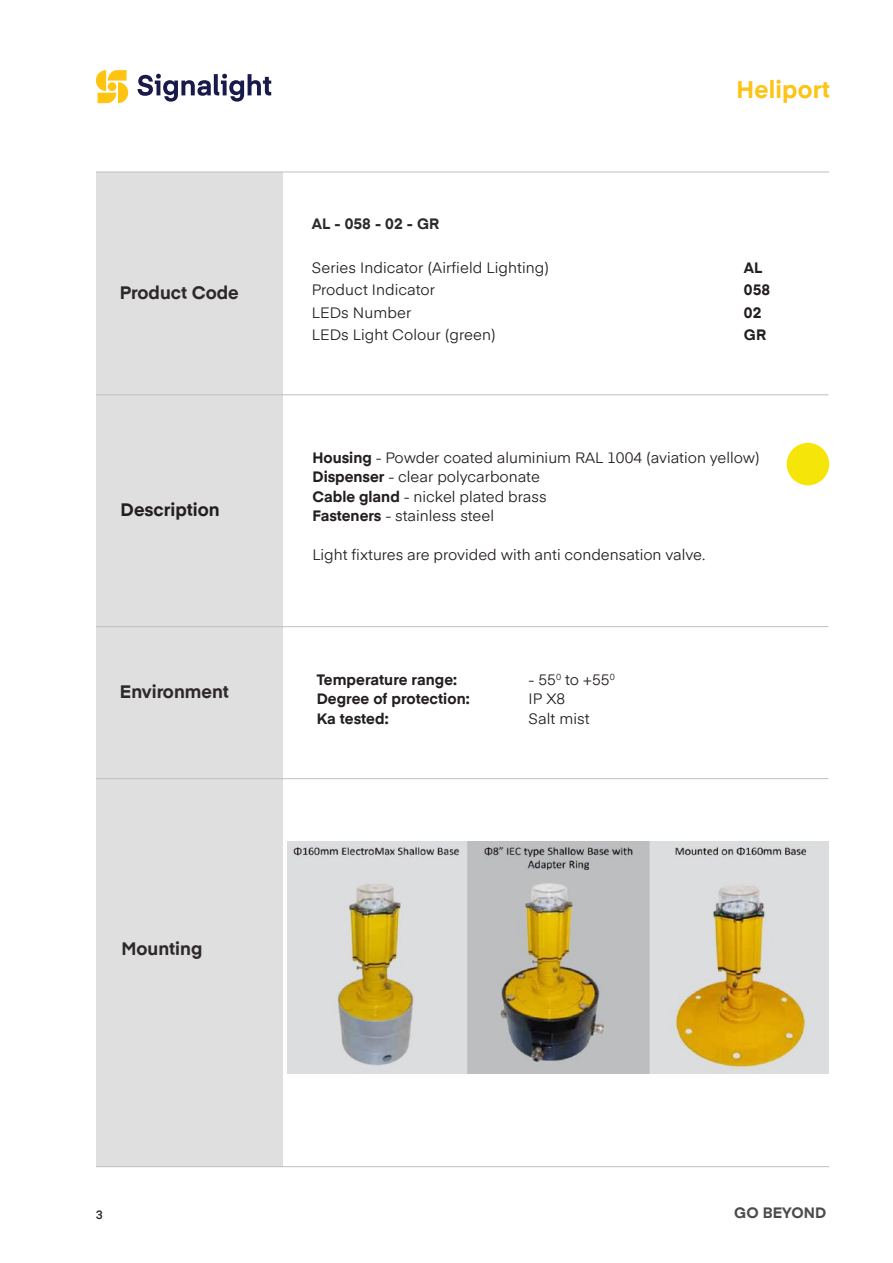
<style>
.page{position:relative;width:893px;height:1263px;background:#fff}
.page>*{position:absolute;margin:0;border:0;box-sizing:border-box;transform-origin:0 0}
.t1{font:700 24px "Eina 02";letter-spacing:.01em;color:#fcc414}
.t2{font:700 18px "Eina 01";color:#2e292a}
.t3{font:700 18px "Eina 01";color:#241f1f}
.t4{font:15px/19.5px "Eina 01";color:#241f1f}
.t5{font:700 15px "Eina 01";letter-spacing:.005em;color:#241f1f}
.t6{font:700 15px "Eina 01";letter-spacing:.005em;color:#2e292a}
.t7{font:700 15px "Eina 02";color:#4e4b4c}
.t8{font:600 12px "Eina 01";color:#2e292a}
.s1{font-weight:700}
</style>
<div class="page">
<div style="left:96px;top:172px;width:186px;height:995px;background:#e0dfdf"></div>
<hr style="left:96px;top:1166px;width:733px;height:1px;background:#c0bfc1">
<hr style="left:96px;top:172px;width:733px;height:1px;background:#c0bfc1">
<svg style="left:96px;top:70px;width:32px;height:33px"></svg>
<div style="left:108px;top:82px;width:8px;height:9px;background:#fec411;border-radius:50%"></div>
<svg style="left:138px;top:74px;width:133px;height:28px"></svg>
<hr style="left:96px;top:394px;width:732px;height:1px;background:#c0bfc1">
<div style="left:787px;top:443px;width:42px;height:42px;background:#f5e509;border-radius:50%"></div>
<hr style="left:96px;top:626px;width:732px;height:1px;background:#c0bfc1">
<hr style="left:96px;top:778px;width:732px;height:1px;background:#c0bfc1">
<img style="left:287px;top:841px;width:541px;height:232px">
<p class="t2" style="left:120px;top:279px;width:120px">Product Code</p>
<p class="t3" style="left:121px;top:496px;width:101px">Description</p>
<p class="t2" style="left:120px;top:678px;width:111px">Environment</p>
<p class="t6" style="left:312px;top:213px;width:129px">AL - 058 - 02 - GR</p>
<h1 class="t1" style="left:736px;top:72px;width:95px">Heliport</h1>
<p class="t4" style="left:312px;top:257px;width:239px">Series Indicator (Airfield Lighting)</p>
<p class="t5" style="left:744px;top:257px;width:20px">AL</p>
<p class="t4" style="left:312px;top:279px;width:125px">Product Indicator</p>
<p class="t5" style="left:744px;top:279px;width:28px">058</p>
<p class="t4" style="left:312px;top:302px;width:101px">LEDs Number</p>
<p class="t5" style="left:744px;top:301px;width:19px">02</p>
<p class="t4" style="left:312px;top:324px;width:185px">LEDs Light Colour (green)</p>
<p class="t5" style="left:744px;top:323px;width:24px">GR</p>
<p class="t4" style="left:312px;top:447px;width:449px"><span class="s1">Housing</span> - Powder coated aluminium RAL 1004 (aviation yellow)<br><span class="s1">Dispenser</span> - clear polycarbonate<br><span class="s1">Cable gland</span> - nickel plated brass<br><span class="s1">Fasteners</span> - stainless steel</p>
<p class="t4" style="left:312px;top:544px;width:394px">Light fixtures are provided with anti condensation valve.</p>
<p class="t5" style="left:317px;top:668px;width:142px">Temperature range:</p>
<p class="t4" style="left:528px;top:669px;width:88px">- 55<sup>0</sup> to +55<sup>0</sup></p>
<p class="t5" style="left:317px;top:688px;width:155px">Degree of protection:</p>
<p class="t4" style="left:528px;top:688px;width:38px">IP X8</p>
<p class="t5" style="left:317px;top:707px;width:73px">Ka tested:</p>
<p class="t4" style="left:528px;top:708px;width:63px">Salt mist</p>
<p class="t2" style="left:122px;top:935px;width:82px">Mounting</p>
<p class="t8" style="left:96px;top:1205px;width:8px">3</p>
<p class="t7" style="left:734px;top:1202px;width:93px">GO BEYOND</p>
</div>
